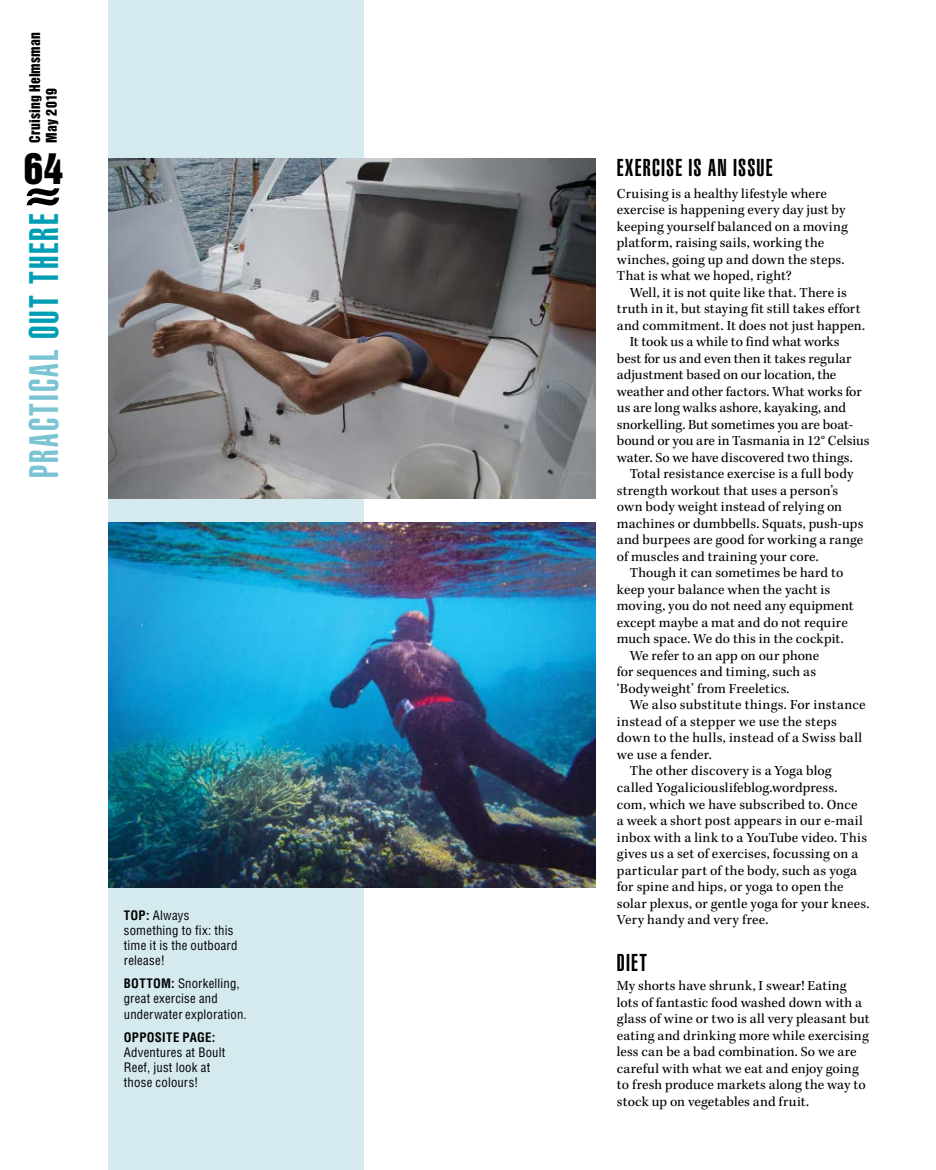
<style>
.page{position:relative;width:936px;height:1170px;background:#fff}
.page>*{position:absolute;margin:0;border:0;box-sizing:border-box;transform-origin:0 0}
.t1{font:40.5px "Helvetica LT Std Ultra Comp";letter-spacing:.055em;color:#7ac4d3}
.t2{font:39px "Helvetica Inserat LT Std";color:#000}
.t3{font:24px "Helvetica LT Std Ultra Comp";letter-spacing:.05em;color:#000}
.t4{font:14.25px/16.5px "Kepler Std";letter-spacing:.01em;color:#000}
.t5{font:13.5px/16.5px "Helvetica Inserat LT Std";letter-spacing:.01em;color:#000}
.t6{font:condensed 12.75px/15px "Helvetica LT Std";letter-spacing:.015em;color:#000}
.t7{font:700 condensed 12.75px "Helvetica LT Std";letter-spacing:.025em;color:#000}
.s1{color:#009eb4}
.s2{font-weight:700}
</style>
<div class="page">
<div style="left:108px;top:0;width:255px;height:1169px;background:#d5eaee"></div>
<img style="left:108px;top:158px;width:487px;height:341px">
<svg style="left:27px;top:188px;width:32px;height:17px"></svg>
<img style="left:108px;top:522px;width:487px;height:365px">
<p class="t5" style="left:27px;top:142px;width:112px;rotate:-90deg">Cruising Helmsman<br>May 2019</p>
<h2 class="t2" style="left:24px;top:146px;width:41px">64</h2>
<h1 class="t1" style="left:21px;top:478px;width:266px;rotate:-90deg">PRACTICAL <span class="s1">OUT THERE</span></h1>
<p class="t6" style="left:124px;top:907px;width:115px"><span class="s2">TOP:</span> Always something to fix: this time it is the outboard release!</p>
<p class="t6" style="left:124px;top:976px;width:124px"><span class="s2">BOTTOM:</span> Snorkelling, great exercise and underwater exploration.</p>
<p class="t7" style="left:124px;top:1029px;width:93px">OPPOSITE PAGE:</p>
<p class="t6" style="left:124px;top:1044px;width:103px">Adventures at Boult<br>Reef, just look at those colours!</p>
<h3 class="t3" style="left:617px;top:153px;width:157px">EXERCISE IS AN ISSUE</h3>
<p class="t4" style="left:617px;top:185px;width:232px">Cruising is a healthy lifestyle where exercise is happening every day just by keeping yourself balanced on a moving platform, raising sails, working the winches, going up and down the steps.<br>That is what we hoped, right?</p>
<p class="t4" style="left:629px;top:284px;width:219px">Well, it is not quite like that. There is</p>
<p class="t4" style="left:617px;top:301px;width:245px">truth in it, but staying fit still takes effort</p>
<p class="t4" style="left:617px;top:317px;width:249px">and commitment. It does not just happen.</p>
<p class="t4" style="left:629px;top:334px;width:211px">It took us a while to find what works</p>
<p class="t4" style="left:617px;top:350px;width:236px">best for us and even then it takes regular</p>
<p class="t4" style="left:617px;top:367px;width:221px">adjustment based on our location, the</p>
<p class="t4" style="left:617px;top:383px;width:246px">weather and other factors. What works for</p>
<p class="t4" style="left:617px;top:400px;width:231px">us are long walks ashore, kayaking, and</p>
<p class="t4" style="left:617px;top:416px;width:238px">snorkelling. But sometimes you are boat-</p>
<p class="t4" style="left:617px;top:433px;width:254px">bound or you are in Tasmania in 12° Celsius</p>
<p class="t4" style="left:617px;top:449px;width:237px">water. So we have discovered two things.</p>
<p class="t4" style="left:629px;top:466px;width:225px">Total resistance exercise is a full body</p>
<p class="t4" style="left:617px;top:482px;width:223px">strength workout that uses a person’s</p>
<p class="t4" style="left:617px;top:499px;width:227px">own body weight instead of relying on</p>
<p class="t4" style="left:617px;top:515px;width:248px">machines or dumbbells. Squats, push-ups</p>
<p class="t4" style="left:617px;top:532px;width:248px">and burpees are good for working a range</p>
<p class="t4" style="left:617px;top:548px;width:203px">of muscles and training your core.</p>
<p class="t4" style="left:629px;top:565px;width:215px">Though it can sometimes be hard to</p>
<p class="t4" style="left:617px;top:581px;width:215px">keep your balance when the yacht is</p>
<p class="t4" style="left:617px;top:598px;width:238px">moving, you do not need any equipment</p>
<p class="t4" style="left:617px;top:614px;width:232px">except maybe a mat and do not require</p>
<p class="t4" style="left:617px;top:631px;width:228px">much space. We do this in the cockpit.</p>
<p class="t4" style="left:629px;top:647px;width:191px">We refer to an app on our phone</p>
<p class="t4" style="left:617px;top:664px;width:201px">for sequences and timing, such as</p>
<p class="t4" style="left:617px;top:680px;width:174px">‘Bodyweight’ from Freeletics.</p>
<p class="t4" style="left:629px;top:697px;width:237px">We also substitute things. For instance</p>
<p class="t4" style="left:617px;top:713px;width:221px">instead of a stepper we use the steps</p>
<p class="t4" style="left:617px;top:730px;width:247px">down to the hulls, instead of a Swiss ball</p>
<p class="t4" style="left:617px;top:746px;width:96px">we use a fender.</p>
<p class="t4" style="left:629px;top:763px;width:203px">The other discovery is a Yoga blog</p>
<p class="t4" style="left:617px;top:779px;width:222px">called Yogaliciouslifeblog.wordpress.</p>
<p class="t4" style="left:617px;top:796px;width:242px">com, which we have subscribed to. Once</p>
<p class="t4" style="left:617px;top:812px;width:247px">a week a short post appears in our e-mail</p>
<p class="t4" style="left:617px;top:829px;width:252px">inbox with a link to a YouTube video. This</p>
<p class="t4" style="left:617px;top:845px;width:243px">gives us a set of exercises, focussing on a</p>
<p class="t4" style="left:617px;top:862px;width:241px">particular part of the body, such as yoga</p>
<p class="t4" style="left:617px;top:878px;width:228px">for spine and hips, or yoga to open the</p>
<p class="t4" style="left:617px;top:895px;width:254px">solar plexus, or gentle yoga for your knees.</p>
<p class="t4" style="left:617px;top:911px;width:153px">Very handy and very free.</p>
<h3 class="t3" style="left:617px;top:948px;width:32px">DIET</h3>
<p class="t4" style="left:617px;top:977px;width:254px">My shorts have shrunk, I swear! Eating lots of fantastic food washed down with a glass of wine or two is all very pleasant but eating and drinking more while exercising less can be a bad combination. So we are careful with what we eat and enjoy going to fresh produce markets along the way to stock up on vegetables and fruit.</p>
</div>
